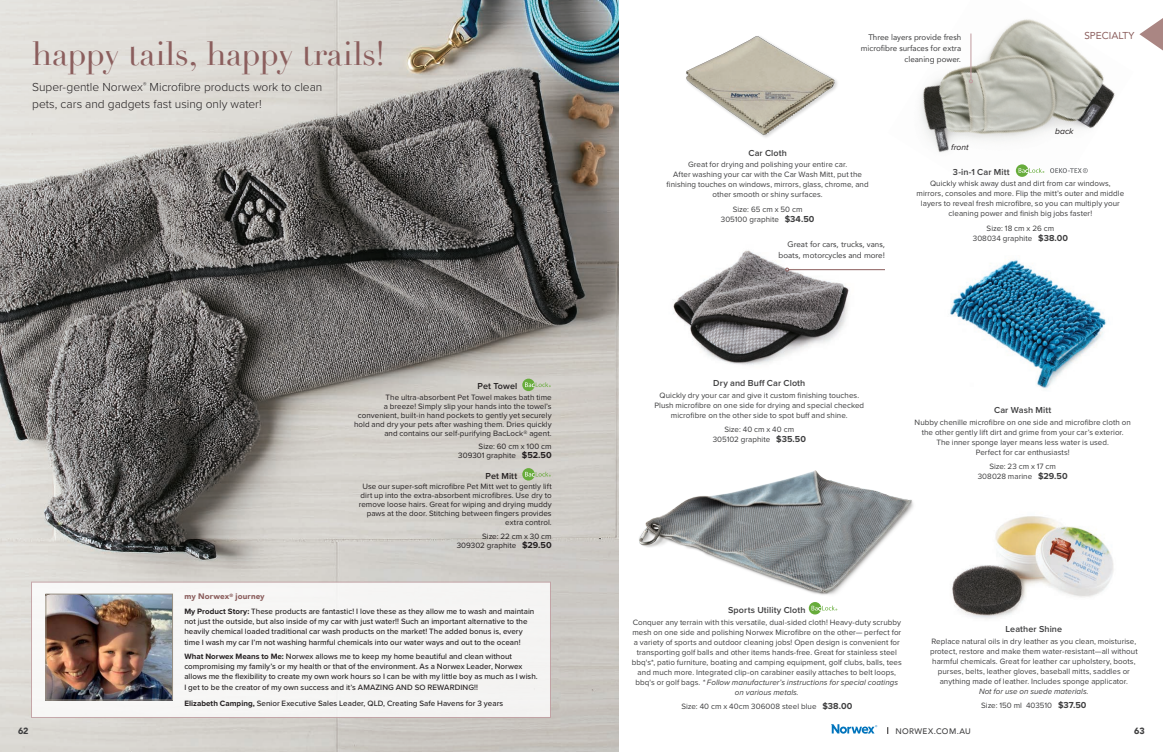
<style>
.page{position:relative;width:1163px;height:752px;background:#fff}
.page>*{position:absolute;margin:0;border:0;box-sizing:border-box;transform-origin:0 0}
.Product_Name{font:33px "Didot";letter-spacing:-.01em;color:#8b5e5d}
.Product_Name-2{font:300 12px/17px "Proxima Nova";letter-spacing:-.005em;color:#231f20}
.t1{font:10px "Avenir";color:#8b5e5d}
.Product_Name-3{font:600 9px "Proxima Nova";letter-spacing:.01em;color:#3e3e3f}
.Product_Name-4{font:600 9px "Proxima Nova";letter-spacing:.01em;color:#231f20}
.Body_Copy{font:900 9px "Avenir";color:#3e3e3f}
.Body_Copy-2{font:italic 8.5px "Proxima Nova";color:#231f20}
.Body_Copy-3{font:8px/10px "Proxima Nova";letter-spacing:.005em;color:#3e3e3f;text-align:center}
.Body_Copy-4{font:500 8px/10px "Proxima Nova";letter-spacing:.005em;color:#231f20}
.Product_Name-5{font:8px/9px "Proxima Nova";letter-spacing:.005em;color:#231f20;text-align:right}
.Body_Copy-5{font:8px/9px "Proxima Nova";letter-spacing:.005em;color:#231f20;text-align:right}
.Product_Name-6{font:8px/10px "Proxima Nova";letter-spacing:.005em;color:#3e3e3f;text-align:center}
.t2{font:8px/11px "Avenir";color:#3e3e3f;text-align:right}
.t3{font:900 8px "Avenir";letter-spacing:.02em;color:#8b5e5d}
.Body_Copy-6{font:500 8px "Avenir";letter-spacing:.045em;color:#3e3e3f}
.s1{font-weight:700;font-size:9px}
.s2{font-weight:700}
.s3{font-style:italic}
</style>
<div class="page">
<img style="left:0;top:0;width:618px;height:751px">
<div style="left:31px;top:581px;width:519px;height:136px;background:#f6f5f4;border:1px solid #c09a9e"></div>
<img style="left:952px;top:516px;width:162px;height:103px">
<img style="left:920px;top:19px;width:195px;height:155px">
<img style="left:686px;top:36px;width:151px;height:102px">
<img style="left:950px;top:259px;width:157px;height:129px">
<img style="left:47px;top:595px;width:124px;height:103px">
<div style="left:45px;top:593px;width:128px;height:107px;border:1px solid #989083"></div>
<svg style="left:1015px;top:164px;width:29px;height:13px"></svg>
<svg style="left:1050px;top:168px;width:37px;height:5px"></svg>
<svg style="left:522px;top:378px;width:28px;height:13px"></svg>
<svg style="left:522px;top:468px;width:28px;height:12px"></svg>
<svg style="left:1139px;top:19px;width:23px;height:31px"></svg>
<img style="left:673px;top:250px;width:182px;height:115px">
<hr style="left:788px;top:269px;width:96px;height:1px;background:#8b5e5d">
<hr style="left:970px;top:33px;width:1px;height:47px;background:#c09a9e">
<svg style="left:968px;top:79px;width:4px;height:4px"></svg>
<svg style="left:831px;top:724px;width:46px;height:9px"></svg>
<img style="left:639px;top:470px;width:275px;height:125px">
<svg style="left:808px;top:602px;width:29px;height:12px"></svg>
<p class="Product_Name" style="left:32px;top:34px;width:355px">happy tails, happy trails!</p>
<p class="Product_Name-2" style="left:32px;top:78px;width:291px">Super-gentle Norwex<sup>®</sup> Microfibre products work to clean pets, cars and gadgets fast using only water!</p>
<p class="Product_Name-4" style="left:477px;top:380px;width:41px">Pet Towel</p>
<p class="Product_Name-5" style="left:354px;top:392px;width:199px">The ultra-absorbent Pet Towel makes bath time<br>a breeze! Simply slip your hands into the towel’s convenient, built-in hand pockets to gently yet securely hold and dry your pets after washing them. Dries quickly and contains our self-purifying BacLock® agent.</p>
<p class="Product_Name-5" style="left:458px;top:442px;width:95px">Size: 60 cm x 100 cm<br>309301 graphite <span class="s1">$52.50</span></p>
<p class="Product_Name-4" style="left:485px;top:470px;width:33px">Pet Mitt</p>
<p class="Body_Copy-5" style="left:359px;top:482px;width:194px">Use our super-soft microfibre Pet Mitt wet to gently lift dirt up into the extra-absorbent microfibres. Use dry to remove loose hairs. Great for wiping and drying muddy paws at the door. Stitching between fingers provides extra control.</p>
<p class="Body_Copy-5" style="left:456px;top:531px;width:96px">Size: 22 cm x 30 cm<br>309302 graphite <span class="s1">$29.50</span></p>
<p class="t3" style="left:184px;top:589px;width:82px">my Norwex<sup>®</sup> journey</p>
<p class="Body_Copy-4" style="left:184px;top:606px;width:351px"><span class="s2">My Product Story:</span> These products are fantastic! I love these as they allow me to wash and maintain not just the outside, but also inside of my car with just water!! Such an important alternative to the heavily chemical loaded traditional car wash products on the market! The added bonus is, every</p>
<p class="Body_Copy-4" style="left:184px;top:637px;width:338px">time I wash my car I’m not washing harmful chemicals into our water ways and out to the ocean!</p>
<p class="Body_Copy-4" style="left:184px;top:651px;width:355px"><span class="s2">What Norwex Means to Me:</span> Norwex allows me to keep my home beautiful and clean without compromising my family’s or my health or that of the environment. As a Norwex Leader, Norwex allows me the flexibility to create my own work hours so I can be with my little boy as much as I wish.</p>
<p class="Body_Copy-4" style="left:184px;top:682px;width:295px">I get to be the creator of my own success and it’s AMAZING AND SO REWARDING!!</p>
<p class="Body_Copy-4" style="left:184px;top:698px;width:320px"><span class="s2">Elizabeth Camping,</span> Senior Executive Sales Leader, QLD, Creating Safe Havens for 3 years</p>
<p class="t2" style="left:860px;top:31px;width:102px">Three layers provide fresh microfibre surfaces for extra cleaning power.</p>
<p class="t1" style="left:1084px;top:27px;width:51px">SPECIALTY</p>
<p class="Body_Copy-2" style="left:1054px;top:126px;width:20px">back</p>
<p class="Product_Name-3" style="left:748px;top:147px;width:40px">Car Cloth</p>
<p class="Body_Copy-3" style="left:666px;top:159px;width:203px">Great for drying and polishing your entire car.<br>After washing your car with the Car Wash Mitt, put the finishing touches on windows, mirrors, glass, chrome, and other smooth or shiny surfaces.</p>
<p class="Body_Copy-3" style="left:732px;top:204px;width:71px">Size: 65 cm x 50 cm</p>
<p class="Body_Copy-3" style="left:720px;top:214px;width:95px">305100 graphite <span class="s1">$34.50</span></p>
<p class="t2" style="left:778px;top:238px;width:108px">Great for cars, trucks, vans, boats, motorcycles and more!</p>
<p class="Body_Copy-2" style="left:951px;top:142px;width:19px">front</p>
<p class="Product_Name-3" style="left:952px;top:166px;width:58px">3-in-1 Car Mitt</p>
<p class="Body_Copy-3" style="left:916px;top:179px;width:209px">Quickly whisk away dust and dirt from car windows, mirrors, consoles and more. Flip the mitt’s outer and middle layers to reveal fresh microfibre, so you can multiply your cleaning power and finish big jobs faster!</p>
<p class="Body_Copy-3" style="left:972px;top:223px;width:97px">Size: 18 cm x 26 cm<br>308034 graphite <span class="s1">$38.00</span></p>
<p class="Product_Name-3" style="left:713px;top:377px;width:94px">Dry and Buff Car Cloth</p>
<p class="Product_Name-6" style="left:654px;top:390px;width:211px">Quickly dry your car and give it custom finishing touches.<br>Plush microfibre on one side for drying and special checked microfibre on the other side to spot buff and shine.</p>
<p class="Body_Copy-3" style="left:712px;top:424px;width:95px">Size: 40 cm x 40 cm<br>305102 graphite <span class="s1">$35.50</span></p>
<p class="Product_Name-3" style="left:993px;top:405px;width:59px">Car Wash Mitt</p>
<p class="Body_Copy-3" style="left:914px;top:417px;width:218px">Nubby chenille microfibre on one side and microfibre cloth on the other gently lift dirt and grime from your car’s exterior.<br>The inner sponge layer means less water is used.<br>Perfect for car enthusiasts!</p>
<p class="Body_Copy-3" style="left:977px;top:461px;width:91px">Size: 23 cm x 17 cm<br>308028 marine <span class="s1">$29.50</span></p>
<p class="Product_Name-3" style="left:728px;top:604px;width:79px">Sports Utility Cloth</p>
<p class="Body_Copy-3" style="left:631px;top:617px;width:271px">Conquer any terrain with this versatile, dual-sided cloth! Heavy-duty scrubby mesh on one side and polishing Norwex Microfibre on the other— perfect for a variety of sports and outdoor cleaning jobs! Open design is convenient for transporting golf balls and other items hands-free. Great for stainless steel bbq's*, patio furniture, boating and camping equipment, golf clubs, balls, tees and much more. Integrated clip-on carabiner easily attaches to belt loops, bbq's or golf bags. <span class="s3">* Follow manufacturer’s instructions for special coatings on various metals.</span></p>
<p class="Body_Copy-3" style="left:681px;top:701px;width:172px">Size: 40 cm x 40cm 306008 steel blue <span class="s1">$38.00</span></p>
<p class="Product_Name-3" style="left:1005px;top:623px;width:58px">Leather Shine</p>
<p class="Body_Copy-3" style="left:929px;top:636px;width:209px">Replace natural oils in dry leather as you clean, moisturise, protect, restore and make them water-resistant—all without harmful chemicals. Great for leather car upholstery, boots, purses, belts, leather gloves, baseball mitts, saddles or anything made of leather. Includes sponge applicator.<br><span class="s3">Not for use on suede materials.</span></p>
<p class="Body_Copy-3" style="left:981px;top:700px;width:107px">Size: 150 ml 403510 <span class="s1">$37.50</span></p>
<p class="Body_Copy" style="left:18px;top:722px;width:12px">62</p>
<p class="Body_Copy-6" style="left:895px;top:723px;width:77px">NORWEX.COM.AU</p>
<p class="Body_Copy" style="left:1134px;top:722px;width:12px">63</p>
</div>
